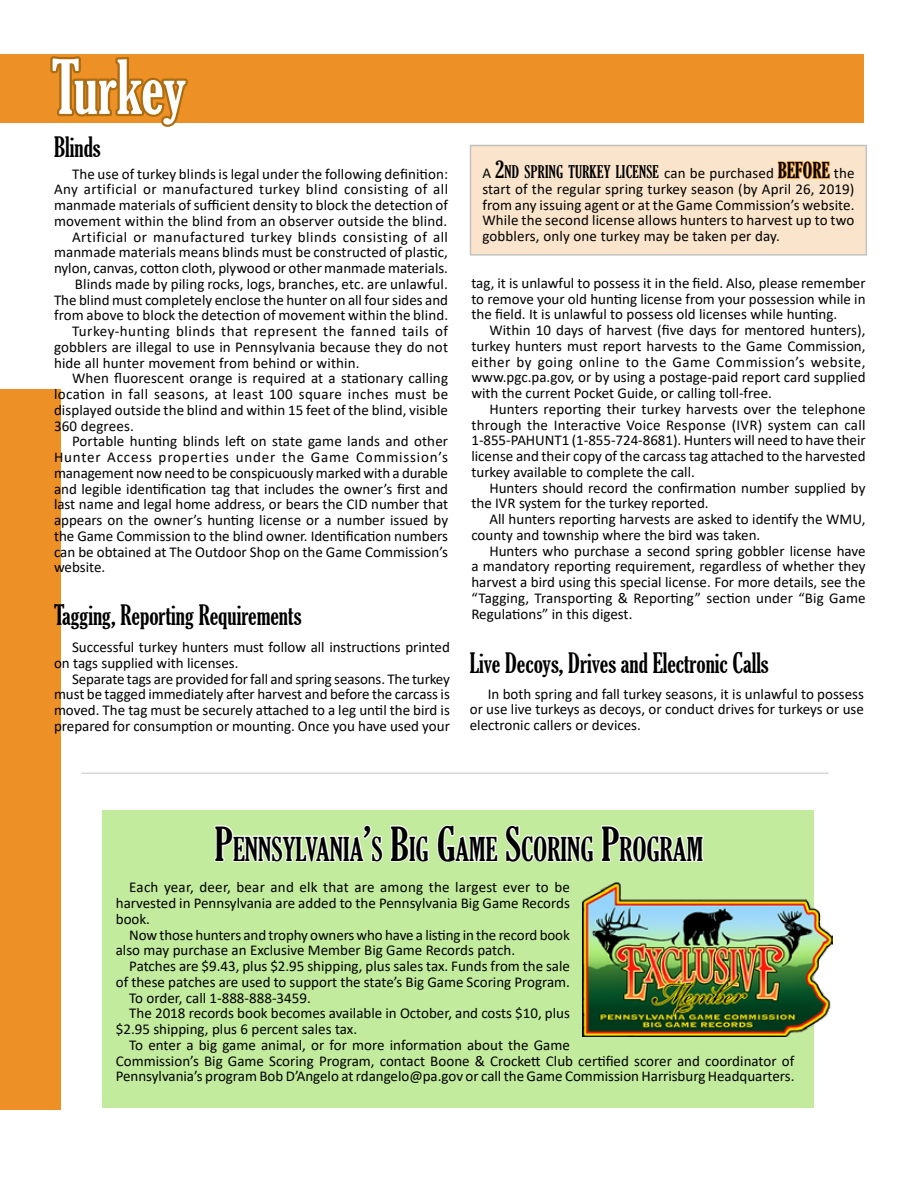
<style>
.page{position:relative;width:918px;height:1188px;background:#fff}
.page>*{position:absolute;margin:0;border:0;box-sizing:border-box;transform-origin:0 0}
.t1{font:extra-condensed 72px "Gloucester";letter-spacing:-.005em;color:#fff}
.t2{font:extra-condensed 31.5px "Gloucester";color:#000}
.t3{font:extra-condensed 27px "Gloucester";color:#000}
.t4{font:extra-condensed 16.8px "Gloucester";letter-spacing:.015em;color:#000}
.t5{font:15px/15.8px "Calibri";color:#000;text-align:justify}
.t6{font:15px "Calibri";letter-spacing:.03em;color:#000}
.t7{font:15px "Calibri";letter-spacing:.035em;color:#000}
.t8{font:15px "Calibri";letter-spacing:.055em;color:#000}
.s1{font-family:"Calibri";font-stretch:normal;font-size:15px}
.s2{font-size:24px}
.s3{font-size:21px}
.s4{font-size:45px}
</style>
<div class="page">
<div style="left:0;top:389px;width:61px;height:721px;background:#ed9026"></div>
<div style="left:0;top:54px;width:864px;height:68px;background:#ed9026"></div>
<svg style="left:48px;top:56px;width:143px;height:71px"></svg>
<div style="left:471px;top:145px;width:395px;height:110px;background:#fae4cb"></div>
<svg style="left:777px;top:161px;width:54px;height:18px"></svg>
<hr style="left:82px;top:773px;width:747px;height:1px;background:#cac9c8">
<div style="left:102px;top:810px;width:712px;height:297px;background:#c2eb9d"></div>
<svg style="left:214px;top:824px;width:490px;height:39px"></svg>
<img style="left:582px;top:883px;width:250px;height:154px">
<h1 class="t1" style="left:52px;top:46px;width:136px">Turkey</h1>
<h3 class="t3" style="left:54px;top:132px;width:48px">Blinds</h3>
<p class="t5" style="left:72px;top:165px;width:378px">The use of turkey blinds is legal under the following definition:</p>
<p class="t6" style="left:54px;top:179px;width:396px">Any artificial or manufactured turkey blind consisting of all</p>
<p class="t5" style="left:54px;top:197px;width:396px">manmade materials of sufficient density to block the detection of</p>
<p class="t5" style="left:54px;top:213px;width:395px">movement within the blind from an observer outside the blind.</p>
<p class="t7" style="left:72px;top:226px;width:378px">Artificial or manufactured turkey blinds consisting of all</p>
<p class="t5" style="left:54px;top:244px;width:396px">manmade materials means blinds must be constructed of plastic,</p>
<p class="t5" style="left:54px;top:260px;width:396px">nylon, canvas, cotton cloth, plywood or other manmade materials.</p>
<p class="t5" style="left:75px;top:276px;width:375px">Blinds made by piling rocks, logs, branches, etc. are unlawful.</p>
<p class="t5" style="left:54px;top:291px;width:396px">The blind must completely enclose the hunter on all four sides and</p>
<p class="t5" style="left:54px;top:307px;width:396px">from above to block the detection of movement within the blind.</p>
<p class="t5" style="left:72px;top:323px;width:378px">Turkey-hunting blinds that represent the fanned tails of</p>
<p class="t5" style="left:54px;top:339px;width:396px">gobblers are illegal to use in Pennsylvania because they do not</p>
<p class="t5" style="left:54px;top:354px;width:307px">hide all hunter movement from behind or within.</p>
<p class="t5" style="left:72px;top:370px;width:378px">When fluorescent orange is required at a stationary calling</p>
<p class="t5" style="left:54px;top:386px;width:396px">location in fall seasons, at least 100 square inches must be</p>
<p class="t5" style="left:54px;top:402px;width:396px">displayed outside the blind and within 15 feet of the blind, visible</p>
<p class="t5" style="left:54px;top:417px;width:81px">360 degrees.</p>
<p class="t5" style="left:72px;top:433px;width:378px">Portable hunting blinds left on state game lands and other</p>
<p class="t8" style="left:54px;top:447px;width:396px">Hunter Access properties under the Game Commission’s</p>
<p class="t5" style="left:54px;top:465px;width:396px">management now need to be conspicuously marked with a durable</p>
<p class="t5" style="left:54px;top:480px;width:396px">and legible identification tag that includes the owner’s first and</p>
<p class="t5" style="left:54px;top:496px;width:396px">last name and legal home address, or bears the CID number that</p>
<p class="t5" style="left:54px;top:512px;width:396px">appears on the owner’s hunting license or a number issued by</p>
<p class="t5" style="left:54px;top:528px;width:396px">the Game Commission to the blind owner. Identification numbers</p>
<p class="t5" style="left:54px;top:543px;width:396px">can be obtained at The Outdoor Shop on the Game Commission’s</p>
<p class="t5" style="left:54px;top:559px;width:53px">website.</p>
<h3 class="t3" style="left:54px;top:599px;width:249px">Tagging, Reporting Requirements</h3>
<p class="t5" style="left:54px;top:639px;width:397px;text-indent:18px">Successful turkey hunters must follow all instructions printed on tags supplied with licenses.</p>
<p class="t5" style="left:54px;top:670px;width:397px;text-indent:18px">Separate tags are provided for fall and spring seasons. The turkey must be tagged immediately after harvest and before the carcass is moved. The tag must be securely attached to a leg until the bird is prepared for consumption or mounting. Once you have used your</p>
<p class="t4" style="left:482px;top:162px;width:374px"><span class="s1">A</span> <span class="s2">2</span>ND SPRING TURKEY LICENSE <span class="s1">can be purchased</span> <span class="s3">BEFORE</span> <span class="s1">the</span></p>
<p class="t5" style="left:482px;top:181px;width:374px">start of the regular spring turkey season (by April 26, 2019) from any issuing agent or at the Game Commission’s website.<br>While the second license allows hunters to harvest up to two gobblers, only one turkey may be taken per day.</p>
<p class="t5" style="left:471px;top:275px;width:396px">tag, it is unlawful to possess it in the field. Also, please remember to remove your old hunting license from your possession while in the field. It is unlawful to possess old licenses while hunting.</p>
<p class="t5" style="left:471px;top:322px;width:396px;text-indent:18px">Within 10 days of harvest (five days for mentored hunters), turkey hunters must report harvests to the Game Commission, either by going online to the Game Commission’s website, www.pgc.pa.gov, or by using a postage-paid report card supplied with the current Pocket Guide, or calling toll-free.</p>
<p class="t5" style="left:471px;top:401px;width:396px;text-indent:18px">Hunters reporting their turkey harvests over the telephone through the Interactive Voice Response (IVR) system can call 1-855-PAHUNT1 (1-855-724-8681). Hunters will need to have their license and their copy of the carcass tag attached to the harvested turkey available to complete the call.</p>
<p class="t5" style="left:471px;top:479px;width:396px;text-indent:18px">Hunters should record the confirmation number supplied by the IVR system for the turkey reported.</p>
<p class="t5" style="left:471px;top:511px;width:396px;text-indent:18px">All hunters reporting harvests are asked to identify the WMU, county and township where the bird was taken.</p>
<p class="t5" style="left:471px;top:542px;width:396px;text-indent:18px">Hunters who purchase a second spring gobbler license have a mandatory reporting requirement, regardless of whether they harvest a bird using this special license. For more details, see the “Tagging, Transporting &amp; Reporting” section under “Big Game Regulations” in this digest.</p>
<h3 class="t3" style="left:470px;top:647px;width:301px">Live Decoys, Drives and Electronic Calls</h3>
<p class="t5" style="left:470px;top:685px;width:396px;text-indent:18px">In both spring and fall turkey seasons, it is unlawful to possess or use live turkeys as decoys, or conduct drives for turkeys or use electronic callers or devices.</p>
<h2 class="t2" style="left:215px;top:831px;width:490px"><span class="s4">P</span>ENNSYLVANIA<span class="s4">’</span>S <span class="s4">B</span>IG <span class="s4">G</span>AME <span class="s4">S</span>CORING <span class="s4">P</span>ROGRAM</h2>
<p class="t5" style="left:116px;top:879px;width:456px;text-indent:14px">Each year, deer, bear and elk that are among the largest ever to be harvested in Pennsylvania are added to the Pennsylvania Big Game Records book.</p>
<p class="t5" style="left:116px;top:926px;width:456px;text-indent:14px">Now those hunters and trophy owners who have a listing in the record book also may purchase an Exclusive Member Big Game Records patch.</p>
<p class="t5" style="left:129px;top:958px;width:442px">Patches are $9.43, plus $2.95 shipping, plus sales tax. Funds from the sale</p>
<p class="t5" style="left:116px;top:974px;width:456px">of these patches are used to support the state’s Big Game Scoring Program.</p>
<p class="t5" style="left:129px;top:989px;width:183px">To order, call 1-888-888-3459.</p>
<p class="t5" style="left:129px;top:1005px;width:442px">The 2018 records book becomes available in October, and costs $10, plus</p>
<p class="t5" style="left:116px;top:1021px;width:243px">$2.95 shipping, plus 6 percent sales tax.</p>
<p class="t5" style="left:129px;top:1037px;width:442px">To enter a big game animal, or for more information about the Game</p>
<p class="t5" style="left:116px;top:1052px;width:680px">Commission’s Big Game Scoring Program, contact Boone &amp; Crockett Club certified scorer and coordinator of</p>
<p class="t5" style="left:116px;top:1068px;width:680px">Pennsylvania’s program Bob D’Angelo at rdangelo@pa.gov or call the Game Commission Harrisburg Headquarters.</p>
</div>
